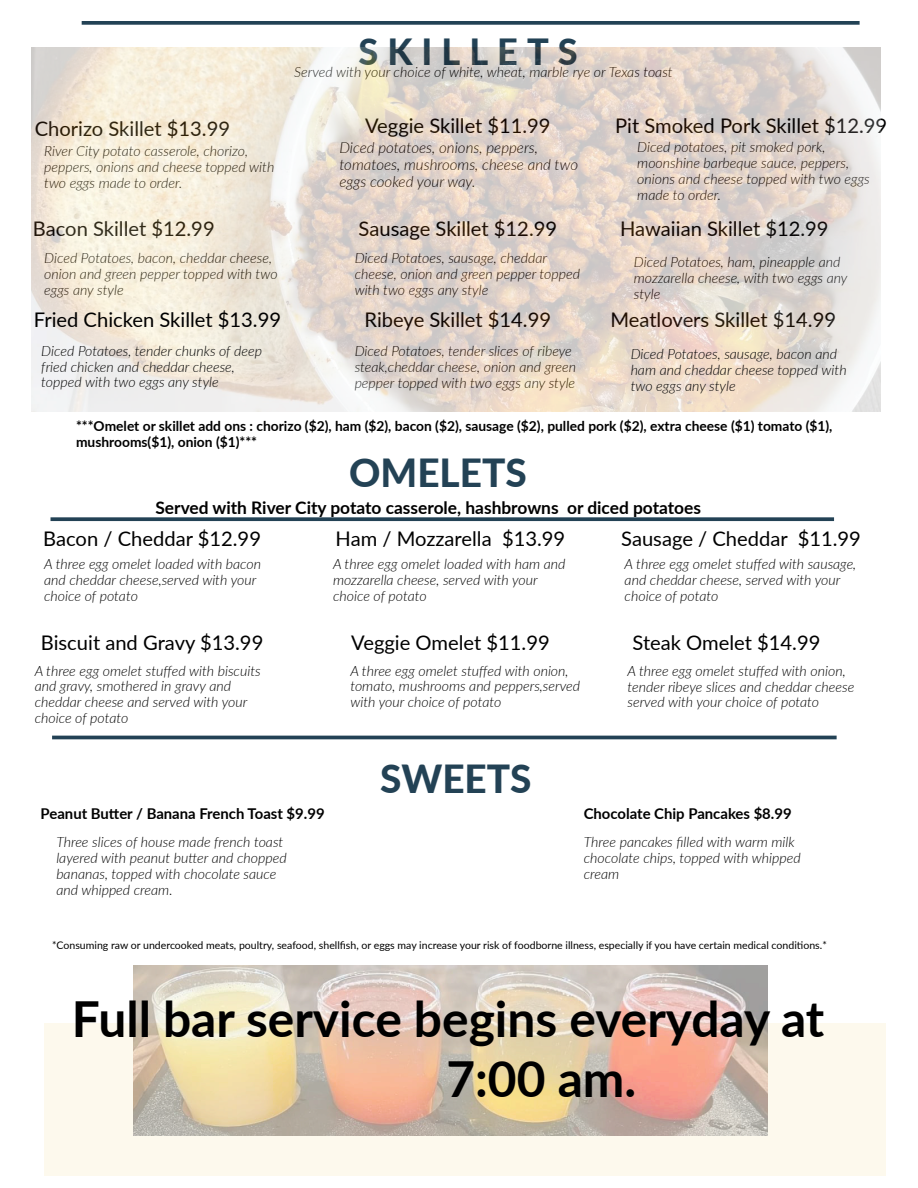
<style>
.page{position:relative;width:918px;height:1188px;background:#fff}
.page>*{position:absolute;margin:0;border:0;box-sizing:border-box;transform-origin:0 0}
.t1{font:700 49.65px/59.6px "Lato";color:#000}
.t2{font:800 38.7px "Lato";color:#234255}
.t3{font:800 36.15px "Lato";letter-spacing:.25em;color:#234255}
.t4{font:20.1px "Lato";color:#000}
.t5{font:700 17.4px "Lato";color:#000}
.t6{font:italic 300 15.15px/17px "Lato";color:#000}
.t7{font:700 14.85px "Lato";color:#000}
.t8{font:italic 300 14.25px/15.9px "Lato";color:#000}
.t9{font:700 13.8px/15.5px "Lato";color:#000}
.t10{font:10.5px "Lato";color:#000}
</style>
<div class="page">
<div style="left:44px;top:1024px;width:842px;height:152px;background:#fdf9ed"></div>
<svg style="left:82px;top:21px;width:777px;height:4px;background:#324f61"></svg>
<svg style="left:51px;top:517px;width:783px;height:4px;background:#355163"></svg>
<hr style="left:52px;top:736px;width:784px;height:3px;background:#234255">
<img style="left:31px;top:48px;width:849px;height:364px">
<img style="left:134px;top:966px;width:633px;height:170px">
<h3 class="t4" style="left:35px;top:115px;width:197px">Chorizo Skillet $13.99</h3>
<p class="t8" style="left:44px;top:142px;width:232px">River City potato casserole, chorizo, peppers, onions and cheese topped with two eggs made to order.</p>
<h3 class="t3" style="left:358px;top:24px;width:221px">SKILLETS</h3>
<p class="t8" style="left:294px;top:63px;width:380px">Served with your choice of white, wheat, marble rye or Texas toast</p>
<h3 class="t4" style="left:365px;top:111px;width:187px">Veggie Skillet $11.99</h3>
<p class="t6" style="left:339px;top:139px;width:240px">Diced potatoes, onions, peppers, tomatoes, mushrooms, cheese and two eggs cooked your way.</p>
<h3 class="t4" style="left:615px;top:111px;width:274px">Pit Smoked Pork Skillet $12.99</h3>
<p class="t8" style="left:637px;top:139px;width:234px">Diced potatoes, pit smoked pork, moonshine barbeque sauce, peppers, onions and cheese topped with two eggs made to order.</p>
<h3 class="t4" style="left:33px;top:215px;width:183px">Bacon Skillet $12.99</h3>
<h3 class="t4" style="left:359px;top:215px;width:200px">Sausage Skillet $12.99</h3>
<h3 class="t4" style="left:620px;top:215px;width:210px">Hawaiian Skillet $12.99</h3>
<p class="t8" style="left:44px;top:249px;width:235px">Diced Potatoes, bacon, cheddar cheese, onion and green pepper topped with two eggs any style</p>
<p class="t8" style="left:355px;top:249px;width:227px">Diced Potatoes, sausage, cheddar cheese, onion and green pepper topped with two eggs any style</p>
<p class="t8" style="left:634px;top:254px;width:215px">Diced Potatoes, ham, pineapple and mozzarella cheese, with two eggs any style</p>
<h3 class="t4" style="left:34px;top:305px;width:249px">Fried Chicken Skillet $13.99</h3>
<p class="t8" style="left:41px;top:342px;width:222px">Diced Potatoes, tender chunks of deep fried chicken and cheddar cheese, topped with two eggs any style</p>
<p class="t8" style="left:630px;top:346px;width:217px">Diced Potatoes, sausage, bacon and ham and cheddar cheese topped with two eggs any style</p>
<h3 class="t4" style="left:364px;top:305px;width:188px">Ribeye Skillet $14.99</h3>
<h3 class="t4" style="left:610px;top:305px;width:227px">Meatlovers Skillet $14.99</h3>
<p class="t8" style="left:355px;top:342px;width:223px">Diced Potatoes, tender slices of ribeye steak,cheddar cheese, onion and green pepper topped with two eggs any style</p>
<p class="t9" style="left:76px;top:418px;width:758px">***Omelet or skillet add ons : chorizo ($2), ham ($2), bacon ($2), sausage ($2), pulled pork ($2), extra cheese ($1) tomato ($1), mushrooms($1), onion ($1)***</p>
<h2 class="t2" style="left:349px;top:444px;width:179px">OMELETS</h2>
<p class="t5" style="left:155px;top:495px;width:547px">Served with River City potato casserole, hashbrowns or diced potatoes</p>
<h3 class="t4" style="left:43px;top:524px;width:219px">Bacon / Cheddar $12.99</h3>
<h3 class="t4" style="left:336px;top:524px;width:231px">Ham / Mozzarella $13.99</h3>
<h3 class="t4" style="left:621px;top:524px;width:241px">Sausage / Cheddar $11.99</h3>
<p class="t8" style="left:44px;top:556px;width:218px">A three egg omelet loaded with bacon and cheddar cheese,served with your choice of potato</p>
<p class="t8" style="left:333px;top:556px;width:234px">A three egg omelet loaded with ham and mozzarella cheese, served with your choice of potato</p>
<p class="t8" style="left:624px;top:556px;width:233px">A three egg omelet stuffed with sausage, and cheddar cheese, served with your choice of potato</p>
<h3 class="t4" style="left:41px;top:629px;width:224px">Biscuit and Gravy $13.99</h3>
<h3 class="t4" style="left:351px;top:629px;width:200px">Veggie Omelet $11.99</h3>
<h3 class="t4" style="left:632px;top:629px;width:189px">Steak Omelet $14.99</h3>
<p class="t8" style="left:35px;top:662px;width:228px">A three egg omelet stuffed with biscuits and gravy, smothered in gravy and cheddar cheese and served with your choice of potato</p>
<p class="t8" style="left:350px;top:662px;width:231px">A three egg omelet stuffed with onion, tomato, mushrooms and peppers,served with your choice of potato</p>
<p class="t8" style="left:627px;top:662px;width:228px">A three egg omelet stuffed with onion, tender ribeye slices and cheddar cheese served with your choice of potato</p>
<h2 class="t2" style="left:380px;top:750px;width:153px">SWEETS</h2>
<p class="t7" style="left:41px;top:803px;width:285px">Peanut Butter / Banana French Toast $9.99</p>
<p class="t7" style="left:584px;top:803px;width:209px">Chocolate Chip Pancakes $8.99</p>
<p class="t8" style="left:56px;top:833px;width:232px">Three slices of house made french toast layered with peanut butter and chopped bananas, topped with chocolate sauce and whipped cream.</p>
<p class="t8" style="left:584px;top:833px;width:218px">Three pancakes filled with warm milk chocolate chips, topped with whipped cream</p>
<p class="t10" style="left:52px;top:938px;width:776px">*Consuming raw or undercooked meats, poultry, seafood, shellfish, or eggs may increase your risk of foodborne illness, especially if you have certain medical conditions.*</p>
<h1 class="t1" style="left:446px;top:987px;width:379px;text-indent:-374px">Full bar service begins everyday at<br>7:00 am.</h1>
</div>
